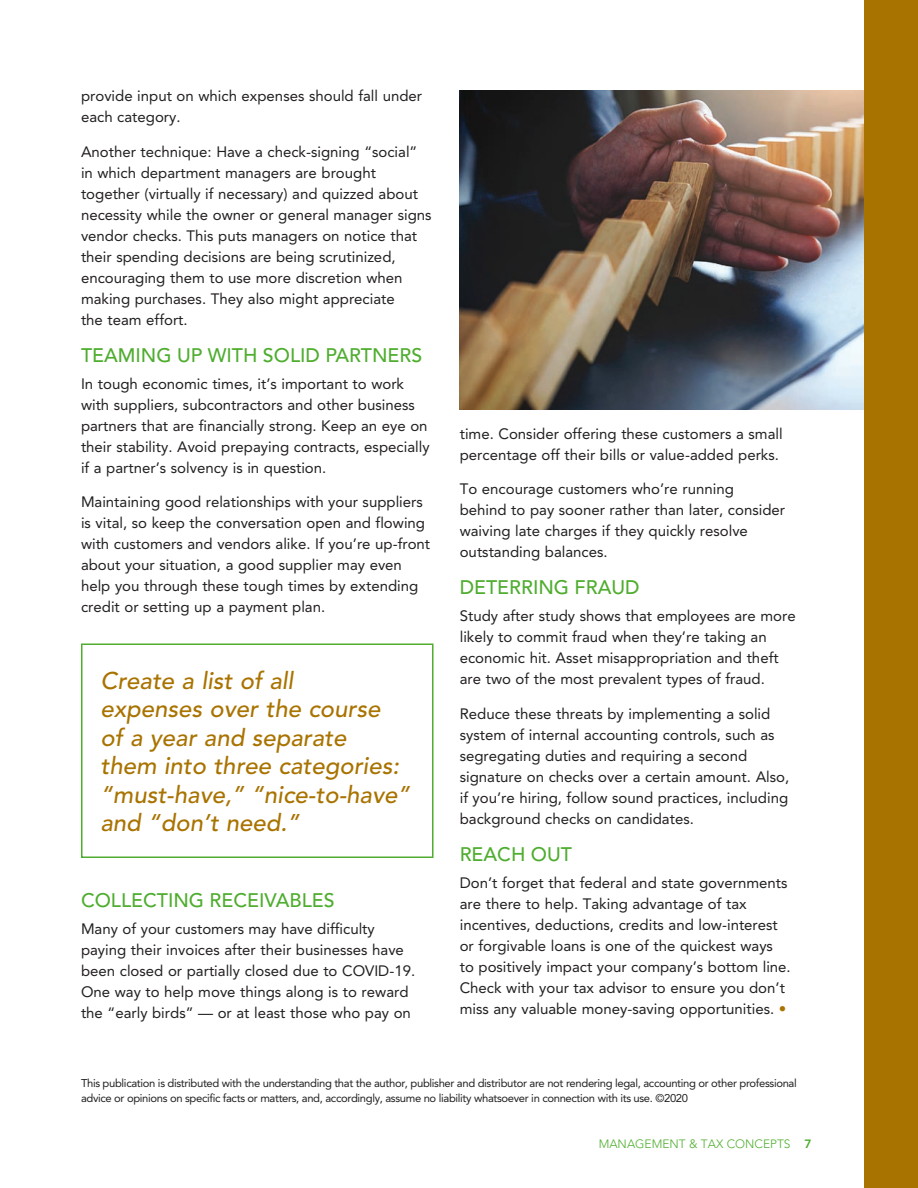
<style>
.page{position:relative;width:918px;height:1188px;background:#fff}
.page>*{position:absolute;margin:0;border:0;box-sizing:border-box;transform-origin:0 0}
.t1{font:italic 500 24px/28.5px "Avenir LT Std";color:#a97300}
.t2{font:500 19.5px "Avenir LT Std";color:#4fad2f}
.t3{font:15px/21px "Avenir LT Std";color:#231f20}
.t4{font:300 12px "Avenir LT Std";color:#4fad2f}
.t5{font:11.25px/15px "Avenir LT Std";letter-spacing:-.03em;color:#231f20}
.s1{color:#a97300}
.s2{font-weight:800}
</style>
<div class="page">
<div style="left:864px;top:0;width:54px;height:1188px;background:#a97300"></div>
<div style="left:81px;top:644px;width:353px;height:214px;border:2px solid #4fad2f"></div>
<img style="left:459px;top:90px;width:405px;height:320px">
<p class="t3" style="left:81px;top:86px;width:343px">provide input on which expenses should fall under each category.</p>
<p class="t3" style="left:81px;top:141px;width:352px">Another technique: Have a check-signing “social” in which department managers are brought together (virtually if necessary) and quizzed about necessity while the owner or general manager signs vendor checks. This puts managers on notice that their spending decisions are being scrutinized, encouraging them to use more discretion when making purchases. They also might appreciate<br>the team effort.</p>
<h2 class="t2" style="left:81px;top:344px;width:343px">TEAMING UP WITH SOLID PARTNERS</h2>
<p class="t3" style="left:81px;top:373px;width:350px">In tough economic times, it’s important to work with suppliers, subcontractors and other business partners that are financially strong. Keep an eye on their stability. Avoid prepaying contracts, especially if a partner’s solvency is in question.</p>
<p class="t3" style="left:81px;top:492px;width:351px">Maintaining good relationships with your suppliers is vital, so keep the conversation open and flowing with customers and vendors alike. If you’re up-front about your situation, a good supplier may even help you through these tough times by extending credit or setting up a payment plan.</p>
<h1 class="t1" style="left:100px;top:667px;width:311px">Create a list of all<br>expenses over the course<br>of a year and separate<br>them into three categories: “must-have,” “nice-to-have” and “don’t need.”</h1>
<h2 class="t2" style="left:81px;top:889px;width:255px">COLLECTING RECEIVABLES</h2>
<p class="t3" style="left:81px;top:918px;width:336px">Many of your customers may have difficulty paying their invoices after their businesses have been closed or partially closed due to COVID-19.<br>One way to help move things along is to reward the “early birds” — or at least those who pay on</p>
<p class="t3" style="left:460px;top:423px;width:324px">time. Consider offering these customers a small percentage off their bills or value-added perks.</p>
<p class="t3" style="left:460px;top:479px;width:327px">To encourage customers who’re running<br>behind to pay sooner rather than later, consider waiving late charges if they quickly resolve outstanding balances.</p>
<h2 class="t2" style="left:460px;top:576px;width:181px">DETERRING FRAUD</h2>
<p class="t3" style="left:460px;top:606px;width:337px">Study after study shows that employees are more likely to commit fraud when they’re taking an economic hit. Asset misappropriation and theft are two of the most prevalent types of fraud.</p>
<p class="t3" style="left:460px;top:703px;width:331px">Reduce these threats by implementing a solid system of internal accounting controls, such as segregating duties and requiring a second signature on checks over a certain amount. Also, if you’re hiring, follow sound practices, including background checks on candidates.</p>
<h2 class="t2" style="left:460px;top:843px;width:114px">REACH OUT</h2>
<p class="t3" style="left:460px;top:872px;width:333px">Don’t forget that federal and state governments are there to help. Taking advantage of tax incentives, deductions, credits and low-interest or forgivable loans is one of the quickest ways to positively impact your company’s bottom line.<br>Check with your tax advisor to ensure you don’t miss any valuable money-saving opportunities. <span class="s1">•</span></p>
<p class="t5" style="left:81px;top:1076px;width:717px">This publication is distributed with the understanding that the author, publisher and distributor are not rendering legal, accounting or other professional advice or opinions on specific facts or matters, and, accordingly, assume no liability whatsoever in connection with its use. ©2020</p>
<p class="t4" style="left:599px;top:1136px;width:214px">MANAGEMENT &amp; TAX CONCEPTS <span class="s2">7</span></p>
</div>
